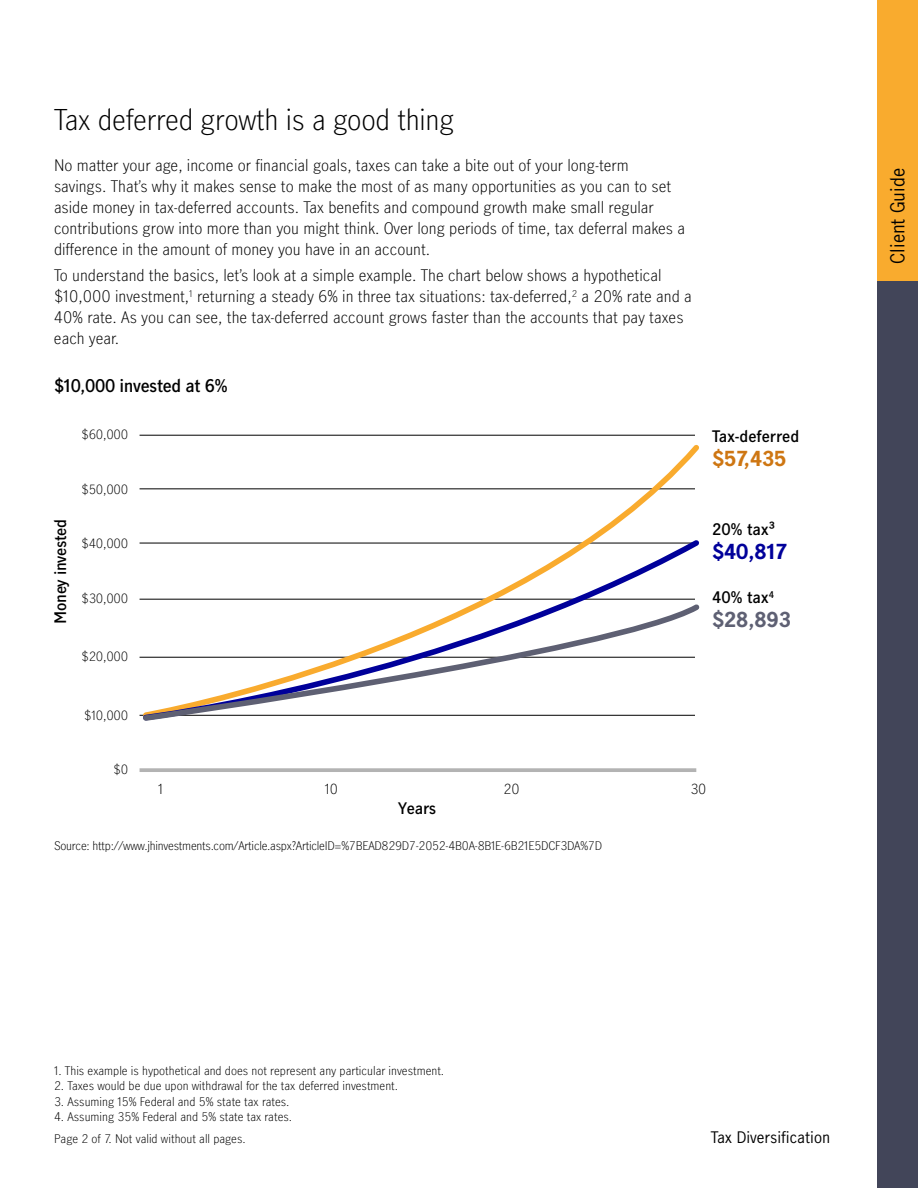
<style>
.page{position:relative;width:918px;height:1188px;background:#fff}
.page>*{position:absolute;margin:0;border:0;box-sizing:border-box;transform-origin:0 0}
.t1{font:300 27px "Manulife JH Sans";letter-spacing:-.01em;color:#000}
.t2{font:700 19.5px "Manulife JH Sans";color:#ce7612}
.t3{font:700 19.5px "Manulife JH Sans";color:#00009a}
.t4{font:700 19.5px "Manulife JH Sans";color:#5e6073}
.t5{font:18px "Manulife JH Sans";color:#000}
.t6{font:600 16.5px "Manulife JH Sans";letter-spacing:-.02em;color:#000}
.t7{font:300 15px/21px "Manulife JH Sans";color:#000}
.t8{font:600 15px "Manulife JH Sans";letter-spacing:-.02em;color:#000}
.t9{font:15px "Manulife JH Sans";color:#000}
.t10{font:600 15px "Manulife JH Sans";color:#000}
.t11{font:300 13.05px "Manulife JH Sans";color:#000}
.t12{font:300 12px "Manulife JH Sans";letter-spacing:-.02em;color:#000}
.t13{font:300 11.25px "Manulife JH Sans";color:#000}
.t14{font:300 11.25px "Manulife JH Sans";letter-spacing:-.02em;color:#000}
</style>
<div class="page">
<div style="left:878px;top:0;width:40px;height:1188px;background:#424559"></div>
<div style="left:878px;top:0;width:40px;height:281px;background:#f9ab2e"></div>
<hr style="left:140px;top:435px;width:555px;height:1px;background:#000">
<svg style="left:140px;top:768px;width:556px;height:4px;background:#b8b8b8"></svg>
<svg style="left:140px;top:444px;width:559px;height:91px"></svg>
<svg style="left:140px;top:535px;width:559px;height:65px"></svg>
<svg style="left:140px;top:600px;width:560px;height:121px"></svg>
<h1 class="t1" style="left:54px;top:100px;width:402px">Tax deferred growth is a good thing</h1>
<p class="t7" style="left:54px;top:154px;width:633px">No matter your age, income or financial goals, taxes can take a bite out of your long-term<br>savings. That’s why it makes sense to make the most of as many opportunities as you can to set aside money in tax-deferred accounts. Tax benefits and compound growth make small regular contributions grow into more than you might think. Over long periods of time, tax deferral makes a difference in the amount of money you have in an account.</p>
<p class="t7" style="left:54px;top:264px;width:639px">To understand the basics, let’s look at a simple example. The chart below shows a hypothetical $10,000 investment,<sup>1</sup> returning a steady 6% in three tax situations: tax-deferred,<sup>2</sup> a 20% rate and a 40% rate. As you can see, the tax-deferred account grows faster than the accounts that pay taxes each year.</p>
<p class="t6" style="left:54px;top:374px;width:175px">$10,000 invested at 6%</p>
<p class="t12" style="left:82px;top:426px;width:48px">$60,000</p>
<p class="t8" style="left:49px;top:624px;width:106px;rotate:-90deg">Money invested</p>
<p class="t12" style="left:82px;top:481px;width:48px">$50,000</p>
<p class="t12" style="left:82px;top:535px;width:48px">$40,000</p>
<p class="t12" style="left:82px;top:590px;width:48px">$30,000</p>
<p class="t12" style="left:82px;top:648px;width:48px">$20,000</p>
<p class="t12" style="left:84px;top:707px;width:46px">$10,000</p>
<p class="t12" style="left:114px;top:761px;width:16px">$0</p>
<p class="t10" style="left:712px;top:425px;width:89px">Tax-deferred</p>
<h2 class="t2" style="left:712px;top:444px;width:76px">$57,435</h2>
<p class="t8" style="left:712px;top:518px;width:64px">20% tax³</p>
<h2 class="t3" style="left:712px;top:537px;width:77px">$40,817</h2>
<p class="t8" style="left:712px;top:587px;width:64px">40% tax<sup>4</sup></p>
<h2 class="t4" style="left:712px;top:606px;width:80px">$28,893</h2>
<p class="t11" style="left:158px;top:779px;width:7px">1</p>
<p class="t11" style="left:325px;top:779px;width:15px">10</p>
<p class="t11" style="left:503px;top:779px;width:17px">20</p>
<p class="t11" style="left:690px;top:779px;width:17px">30</p>
<p class="t8" style="left:398px;top:798px;width:39px">Years</p>
<p class="t14" style="left:54px;top:837px;width:550px">Source: http://www.jhinvestments.com/Article.aspx?ArticleID=%7BEAD829D7-2052-4B0A-8B1E-6B21E5DCF3DA%7D</p>
<p class="t5" style="left:885px;top:264px;width:97px;rotate:-90deg">Client Guide</p>
<p class="t13" style="left:54px;top:1063px;width:392px">1. This example is hypothetical and does not represent any particular investment.</p>
<p class="t13" style="left:54px;top:1078px;width:346px">2. Taxes would be due upon withdrawal for the tax deferred investment.</p>
<p class="t13" style="left:54px;top:1093px;width:237px">3. Assuming 15% Federal and 5% state tax rates.</p>
<p class="t13" style="left:54px;top:1108px;width:240px">4. Assuming 35% Federal and 5% state tax rates.</p>
<p class="t13" style="left:54px;top:1131px;width:193px">Page 2 of 7. Not valid without all pages.</p>
<p class="t9" style="left:711px;top:1127px;width:121px">Tax Diversification</p>
</div>
